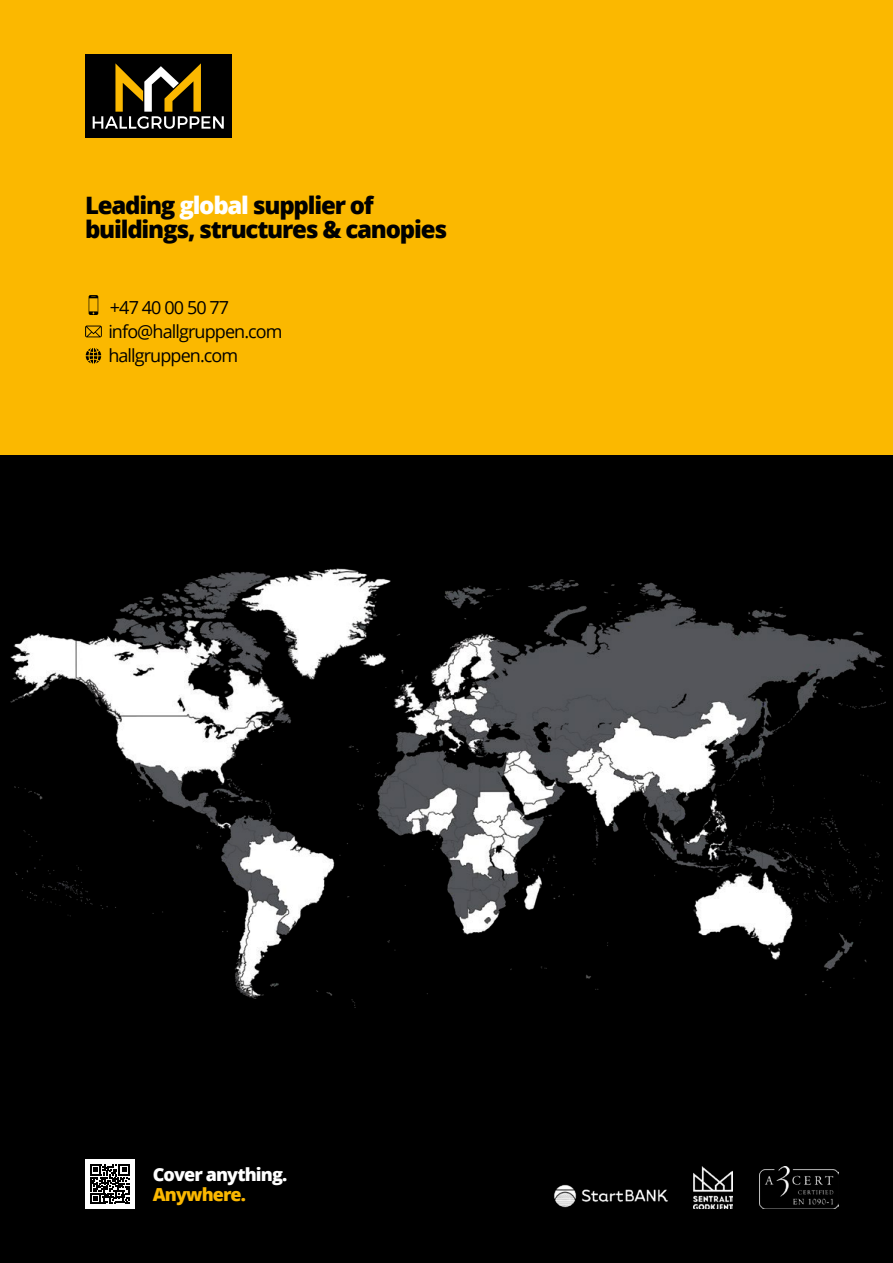
<style>
.page{position:relative;width:893px;height:1263px;background:#000}
.page>*{position:absolute;margin:0;border:0;box-sizing:border-box;transform-origin:0 0}
.t1{font:800 24px/24px "Open Sans";letter-spacing:-.05em;color:#000}
.t2{font:18px/24px "Open Sans";letter-spacing:-.05em;color:#000}
.t3{font:800 18px "Open Sans";letter-spacing:-.05em;color:#fff}
.t4{font:800 18px "Open Sans";letter-spacing:-.05em;color:#fbb800}
.s1{color:#fff}
</style>
<div class="page">
<div style="left:0;top:0;width:893px;height:455px;background:#fbb800"></div>
<div style="left:85px;top:54px;width:146px;height:84px;background:#000"></div>
<svg style="left:93px;top:63px;width:131px;height:66px"></svg>
<img style="left:11px;top:569px;width:874px;height:437px">
<img style="left:760px;top:1166px;width:79px;height:43px">
<img style="left:554px;top:1184px;width:114px;height:24px">
<img style="left:693px;top:1166px;width:40px;height:43px">
<svg style="left:85px;top:326px;width:17px;height:11px"></svg>
<svg style="left:89px;top:295px;width:9px;height:20px"></svg>
<svg style="left:86px;top:348px;width:15px;height:16px"></svg>
<div style="left:85px;top:1159px;width:50px;height:50px;background:#fff"></div>
<svg style="left:90px;top:1164px;width:40px;height:40px"></svg>
<p class="t1" style="left:85px;top:192px;width:364px">Leading <span class="s1">global</span> supplier of buildings, structures &amp; canopies</p>
<p class="t2" style="left:108px;top:295px;width:176px">+47 40 00 50 77 info@hallgruppen.com hallgruppen.com</p>
<p class="t3" style="left:153px;top:1161px;width:136px">Cover anything.</p>
<p class="t4" style="left:153px;top:1180px;width:95px">Anywhere.</p>
</div>
